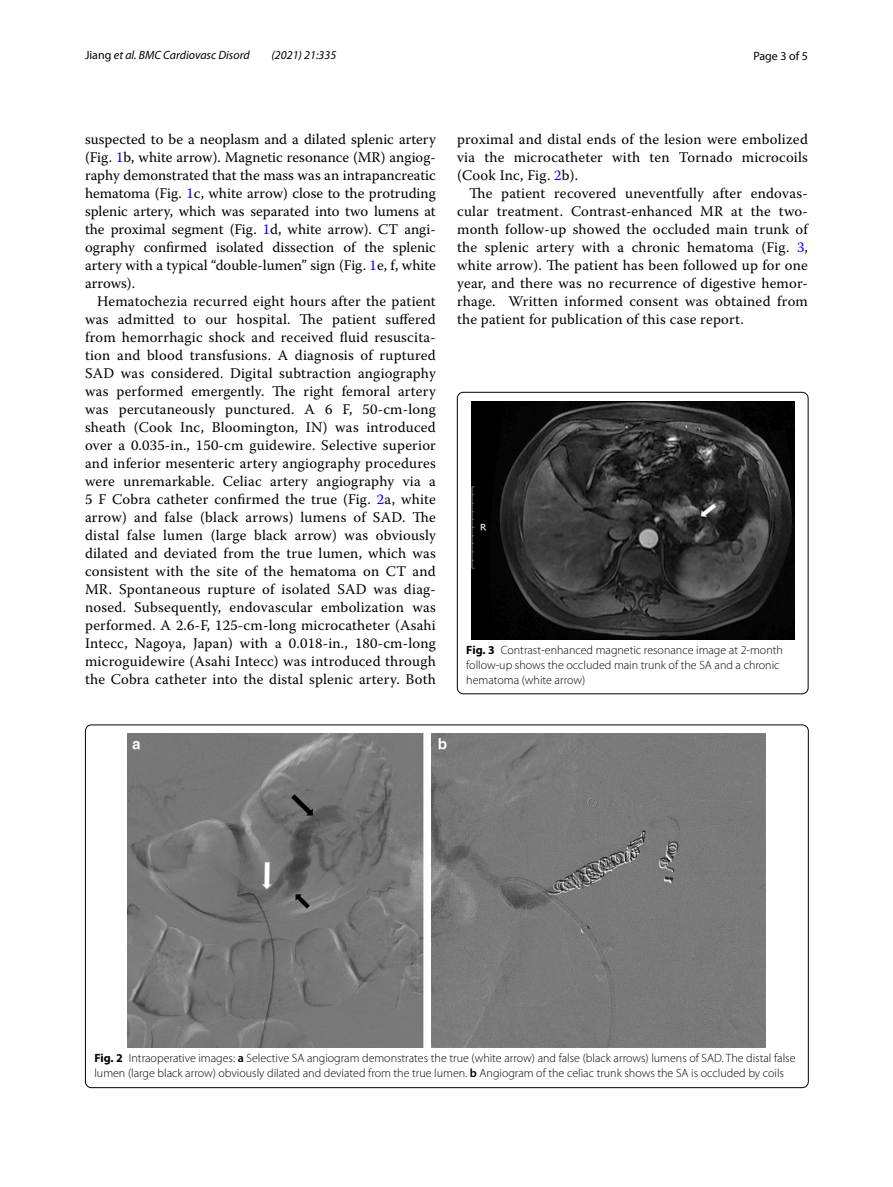
<style>
.page{position:relative;width:893px;height:1187px;background:#fff}
.page>*{position:absolute;margin:0;border:0;box-sizing:border-box;transform-origin:0 0}
.t1{font:14.7px/18px "Warnock Pro";letter-spacing:.015em;color:#000;text-align:justify}
.t2{font:300 12px/15px "Myriad Pro";color:#000}
.t3{font:italic 12px "Myriad Pro";color:#000}
.t4{font:12px "Myriad Pro";color:#000}
.s1{font-style:normal}
.s2{color:#00f}
.s3{font-weight:700}
.s4{font-weight:600}
</style>
<div class="page">
<img style="left:128px;top:733px;width:638px;height:314px">
<img style="left:471px;top:401px;width:323px;height:238px">
<div style="left:457px;top:392px;width:351px;height:302px;border:1px solid #000;border-radius:6px"></div>
<p class="t3" style="left:85px;top:48px;width:166px"><span class="s1">Jiang</span> et al. BMC Cardiovasc Disord</p>
<p class="t3" style="left:272px;top:48px;width:66px">(2021) 21:335</p>
<p class="t4" style="left:753px;top:48px;width:56px">Page 3 of 5</p>
<p class="t1" style="left:85px;top:130px;width:352px">suspected to be a neoplasm and a dilated splenic artery (Fig. <span class="s2">1</span>b, white arrow). Magnetic resonance (MR) angiog&shy;raphy demonstrated that the mass was an intrapancreatic hematoma (Fig. <span class="s2">1</span>c, white arrow) close to the protruding splenic artery, which was separated into two lumens at the proximal segment (Fig. <span class="s2">1</span>d, white arrow). CT angi&shy;ography confirmed isolated dissection of the splenic artery with a typical “double-lumen” sign (Fig. <span class="s2">1</span>e, f, white arrows).</p>
<p class="t1" style="left:85px;top:292px;width:352px;text-indent:12px">Hematochezia recurred eight hours after the patient was admitted to our hospital. The patient suffered from hemorrhagic shock and received fluid resuscita&shy;tion and blood transfusions. A diagnosis of ruptured SAD was considered. Digital subtraction angiography was performed emergently. The right femoral artery was percutaneously punctured. A 6 F, 50-cm-long sheath (Cook Inc, Bloomington, IN) was introduced over a 0.035-in., 150-cm guidewire. Selective superior and inferior mesenteric artery angiography procedures were unremarkable. Celiac artery angiography via a 5 F Cobra catheter confirmed the true (Fig. <span class="s2">2</span>a, white arrow) and false (black arrows) lumens of SAD. The distal false lumen (large black arrow) was obviously dilated and deviated from the true lumen, which was consistent with the site of the hematoma on CT and MR. Spontaneous rupture of isolated SAD was diag&shy;nosed. Subsequently, endovascular embolization was performed. A 2.6-F, 125-cm-long microcatheter (Asahi Intecc, Nagoya, Japan) with a 0.018-in., 180-cm-long microguidewire (Asahi Intecc) was introduced through the Cobra catheter into the distal splenic artery. Both</p>
<p class="t1" style="left:457px;top:130px;width:352px">proximal and distal ends of the lesion were embolized via the microcatheter with ten Tornado microcoils (Cook Inc, Fig. <span class="s2">2</span>b).</p>
<p class="t1" style="left:457px;top:184px;width:352px;text-indent:12px">The patient recovered uneventfully after endovas&shy;cular treatment. Contrast-enhanced MR at the two&shy;month follow-up showed the occluded main trunk of the splenic artery with a chronic hematoma (Fig. <span class="s2">3</span>, white arrow). The patient has been followed up for one year, and there was no recurrence of digestive hemor&shy;rhage. Written informed consent was obtained from the patient for publication of this case report.</p>
<p class="t2" style="left:466px;top:643px;width:318px"><span class="s3">Fig. 3</span> Contrast-enhanced magnetic resonance image at 2-month follow-up shows the occluded main trunk of the SA and a chronic hematoma (white arrow)</p>
<p class="t2" style="left:94px;top:1051px;width:703px"><span class="s3">Fig. 2</span> Intraoperative images: <span class="s4">a</span> Selective SA angiogram demonstrates the true (white arrow) and false (black arrows) lumens of SAD. The distal false lumen (large black arrow) obviously dilated and deviated from the true lumen. <span class="s4">b</span> Angiogram of the celiac trunk shows the SA is occluded by coils</p>
</div>
